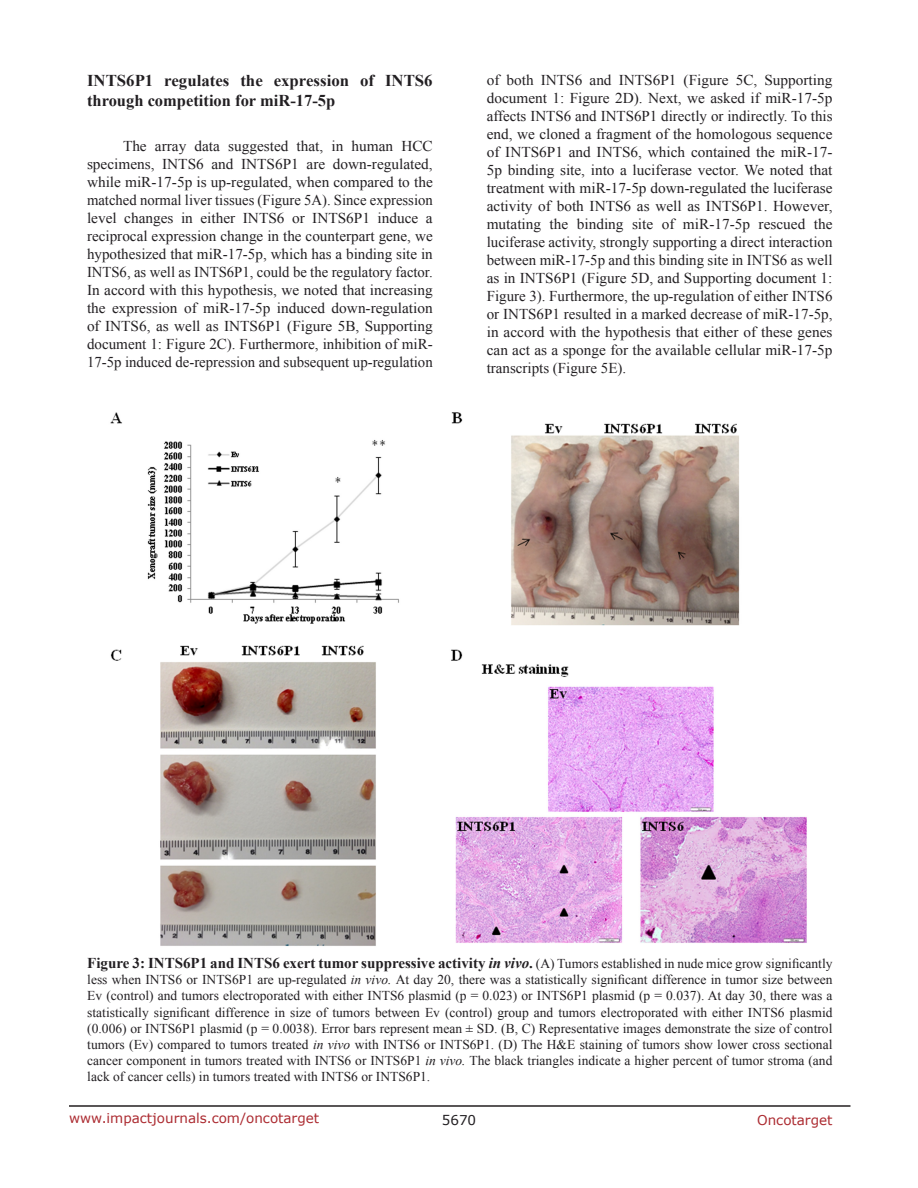
<style>
.page{position:relative;width:918px;height:1188px;background:#fff}
.page>*{position:absolute;margin:0;border:0;box-sizing:border-box;transform-origin:0 0}
.SubHeading{font:700 16.5px/19.8px "Times New Roman";color:#221f22}
.BodyText{font:15px/18px "Times New Roman";color:#221f22;text-align:justify}
.FigureText{font:700 15px "Times New Roman";color:#221f22}
.FigureText-2{font:13.5px/16.2px "Times New Roman";color:#221f22;text-align:justify}
.t1{font:13.5px "Verdana";color:#ac2b31}
.t2{font:13.5px "Verdana";color:#221f22}
.s1{font-style:italic}
.s2{font-weight:400;font-size:13.5px}
</style>
<div class="page">
<hr style="left:69px;top:1105px;width:781px;height:2px;background:#231f20">
<img style="left:110px;top:412px;width:697px;height:534px">
<p class="SubHeading" style="left:87px;top:70px;width:347px">INTS6P1 regulates the expression of INTS6 through competition for miR-17-5p</p>
<p class="BodyText" style="left:87px;top:137px;width:347px;text-indent:36px">The array data suggested that, in human HCC specimens, INTS6 and INTS6P1 are down-regulated, while miR-17-5p is up-regulated, when compared to the matched normal liver tissues (Figure 5A). Since expression level changes in either INTS6 or INTS6P1 induce a reciprocal expression change in the counterpart gene, we hypothesized that miR-17-5p, which has a binding site in INTS6, as well as INTS6P1, could be the regulatory factor.<br>In accord with this hypothesis, we noted that increasing the expression of miR-17-5p induced down-regulation of INTS6, as well as INTS6P1 (Figure 5B, Supporting document 1: Figure 2C). Furthermore, inhibition of miR-17-5p induced de-repression and subsequent up-regulation</p>
<p class="BodyText" style="left:487px;top:71px;width:347px">of both INTS6 and INTS6P1 (Figure 5C, Supporting document 1: Figure 2D). Next, we asked if miR-17-5p affects INTS6 and INTS6P1 directly or indirectly. To this end, we cloned a fragment of the homologous sequence of INTS6P1 and INTS6, which contained the miR-17- 5p binding site, into a luciferase vector. We noted that treatment with miR-17-5p down-regulated the luciferase activity of both INTS6 as well as INTS6P1. However, mutating the binding site of miR-17-5p rescued the luciferase activity, strongly supporting a direct interaction between miR-17-5p and this binding site in INTS6 as well as in INTS6P1 (Figure 5D, and Supporting document 1:<br>Figure 3). Furthermore, the up-regulation of either INTS6 or INTS6P1 resulted in a marked decrease of miR-17-5p, in accord with the hypothesis that either of these genes can act as a sponge for the available cellular miR-17-5p transcripts (Figure 5E).</p>
<p class="FigureText" style="left:87px;top:953px;width:747px">Figure 3: INTS6P1 and INTS6 exert tumor suppressive activity <span class="s1">in vivo</span>. <span class="s2">(A) Tumors established in nude mice grow significantly</span></p>
<p class="FigureText-2" style="left:87px;top:971px;width:747px">less when INTS6 or INTS6P1 are up-regulated <span class="s1">in vivo.</span> At day 20, there was a statistically significant difference in tumor size between Ev (control) and tumors electroporated with either INTS6 plasmid (p = 0.023) or INTS6P1 plasmid (p = 0.037). At day 30, there was a statistically significant difference in size of tumors between Ev (control) group and tumors electroporated with either INTS6 plasmid (0.006) or INTS6P1 plasmid (p = 0.0038). Error bars represent mean ± SD. (B, C) Representative images demonstrate the size of control tumors (Ev) compared to tumors treated <span class="s1">in vivo</span> with INTS6 or INTS6P1. (D) The H&amp;E staining of tumors show lower cross sectional cancer component in tumors treated with INTS6 or INTS6P1 <span class="s1">in vivo.</span> The black triangles indicate a higher percent of tumor stroma (and lack of cancer cells) in tumors treated with INTS6 or INTS6P1.</p>
<p class="t1" style="left:69px;top:1109px;width:252px">www.impactjournals.com/oncotarget</p>
<p class="t2" style="left:442px;top:1111px;width:36px">5670</p>
<p class="t1" style="left:757px;top:1111px;width:77px">Oncotarget</p>
</div>
